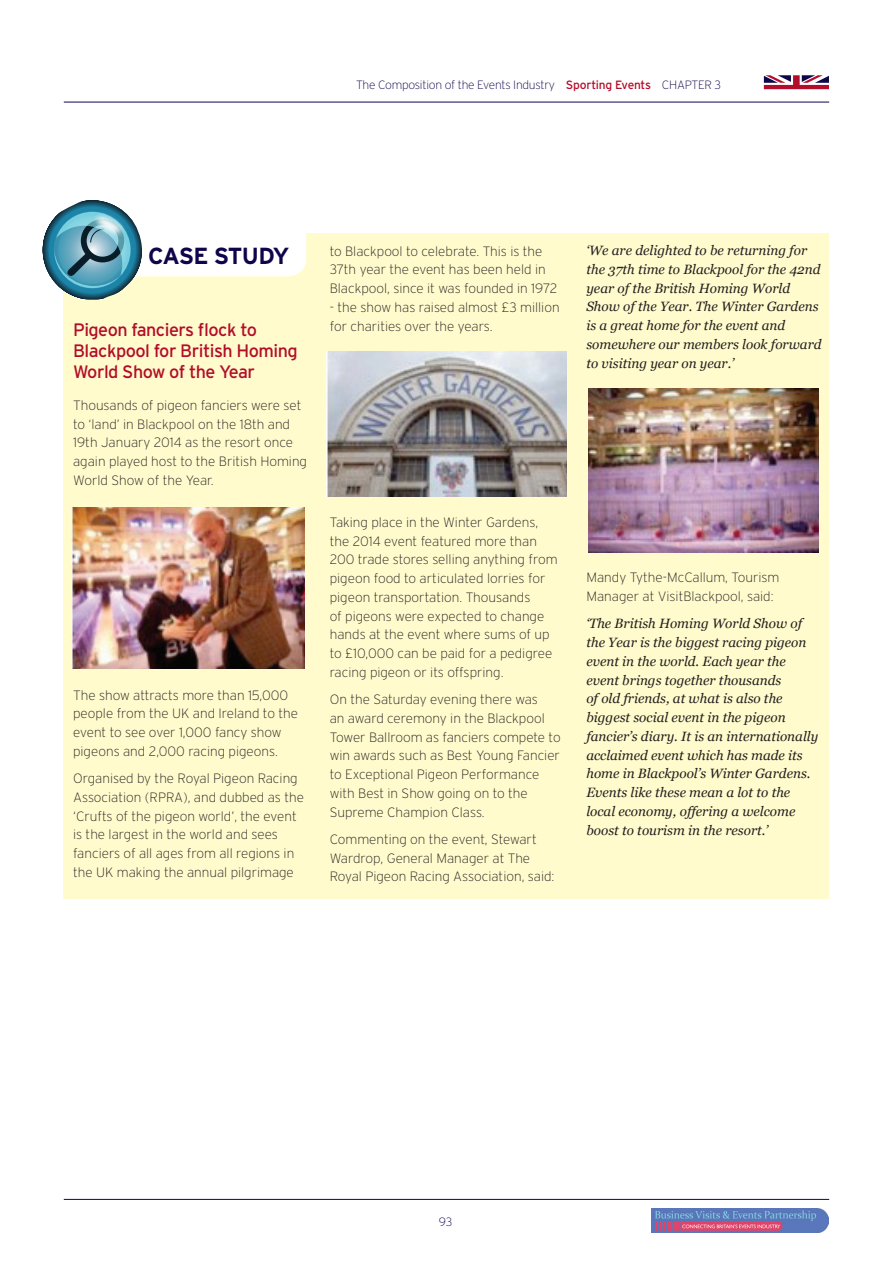
<style>
.page{position:relative;width:893px;height:1263px;background:#fff}
.page>*{position:absolute;margin:0;border:0;box-sizing:border-box;transform-origin:0 0}
.Case_Study_header{font:700 23.25px "Interstate";letter-spacing:-.045em;color:#0e054b}
.Case_study_title{font:18px/21px "Interstate";letter-spacing:-.03em;color:#b20d2a}
.Body_text{font:200 13.5px/18.8px "Interstate";color:#231f20}
.Body_text_italic{font:italic 13.5px/18.8px "Georgia";color:#231f20}
.Body_text-2{font:200 12px "Interstate";letter-spacing:-.02em;color:#0e054b}
.s1{font-weight:400;color:#b20d2a}
</style>
<div class="page">
<hr style="left:64px;top:102px;width:765px;height:1px;background:#0e054b">
<hr style="left:64px;top:1199px;width:765px;height:1px;background:#0e054b">
<img style="left:652px;top:1208px;width:177px;height:24px">
<svg style="left:764px;top:75px;width:65px;height:14px"></svg>
<div style="left:64px;top:233px;width:765px;height:665px;background:#fffbcc"></div>
<svg style="left:42px;top:211px;width:264px;height:89px"></svg>
<img style="left:62px;top:200px;width:83px;height:68px">
<img style="left:72px;top:508px;width:233px;height:160px">
<img style="left:326px;top:351px;width:241px;height:145px">
<img style="left:588px;top:388px;width:231px;height:165px">
<p class="Body_text-2" style="left:356px;top:78px;width:367px">The Composition of the Events Industry <span class="s1">Sporting Events</span> CHAPTER 3</p>
<p class="Case_Study_header" style="left:148px;top:243px;width:143px">CASE STUDY</p>
<p class="Case_study_title" style="left:73px;top:319px;width:226px">Pigeon fanciers flock to<br>Blackpool for British Homing<br>World Show of the Year</p>
<p class="Body_text" style="left:73px;top:396px;width:235px">Thousands of pigeon fanciers were set to ‘land’ in Blackpool on the 18th and 19th January 2014 as the resort once again played host to the British Homing World Show of the Year.</p>
<p class="Body_text" style="left:73px;top:685px;width:226px">The show attracts more than 15,000 people from the UK and Ireland to the event to see over 1,000 fancy show pigeons and 2,000 racing pigeons.</p>
<p class="Body_text" style="left:73px;top:769px;width:232px">Organised by the Royal Pigeon Racing Association (RPRA), and dubbed as the ‘Crufts of the pigeon world’, the event is the largest in the world and sees fanciers of all ages from all regions in the UK making the annual pilgrimage</p>
<p class="Body_text" style="left:330px;top:242px;width:229px">to Blackpool to celebrate. This is the<br>37th year the event has been held in<br>Blackpool, since it was founded in 1972</p>
<p class="Body_text" style="left:330px;top:298px;width:231px">- the show has raised almost £3 million for charities over the years.</p>
<p class="Body_text_italic" style="left:586px;top:241px;width:237px">‘We are delighted to be returning for the 37th time to Blackpool for the 42nd year of the British Homing World Show of the Year. The Winter Gardens is a great home for the event and somewhere our members look forward to visiting year on year.’</p>
<p class="Body_text" style="left:330px;top:513px;width:229px">Taking place in the Winter Gardens, the 2014 event featured more than 200 trade stores selling anything from pigeon food to articulated lorries for pigeon transportation. Thousands<br>of pigeons were expected to change hands at the event where sums of up to £10,000 can be paid for a pedigree racing pigeon or its offspring.</p>
<p class="Body_text" style="left:330px;top:690px;width:232px">On the Saturday evening there was<br>an award ceremony in the Blackpool Tower Ballroom as fanciers compete to win awards such as Best Young Fancier to Exceptional Pigeon Performance with Best in Show going on to the Supreme Champion Class.</p>
<p class="Body_text" style="left:330px;top:830px;width:226px">Commenting on the event, Stewart<br>Wardrop, General Manager at The<br>Royal Pigeon Racing Association, said:</p>
<p class="Body_text" style="left:586px;top:568px;width:195px">Mandy Tythe-McCallum, Tourism<br>Manager at VisitBlackpool, said:</p>
<p class="Body_text_italic" style="left:586px;top:614px;width:233px">‘The British Homing World Show of the Year is the biggest racing pigeon event in the world. Each year the event brings together thousands<br>of old friends, at what is also the biggest social event in the pigeon fancier’s diary. It is an internationally acclaimed event which has made its home in Blackpool’s Winter Gardens.<br>Events like these mean a lot to the local economy, offering a welcome boost to tourism in the resort.’</p>
<p class="Body_text-2" style="left:439px;top:1215px;width:15px">93</p>
</div>
